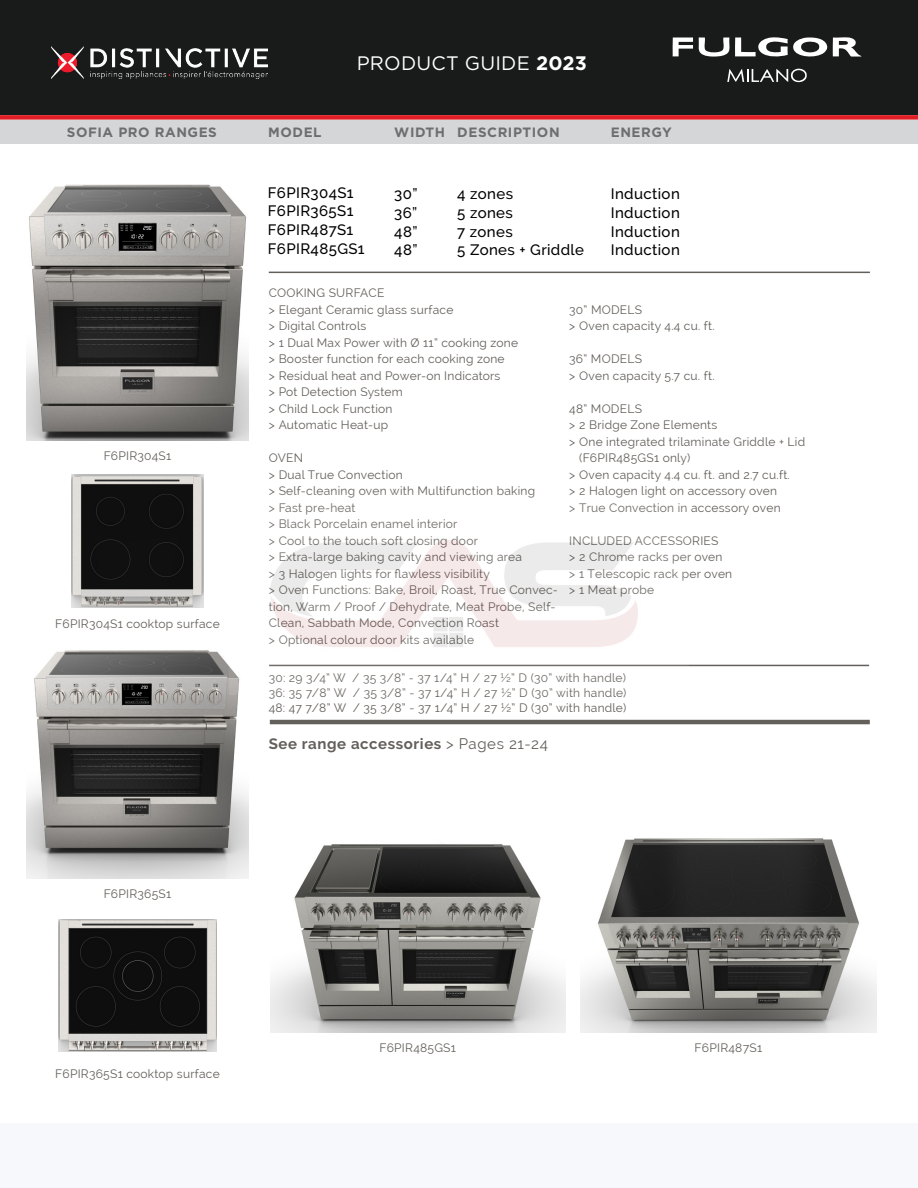
<style>
.page{position:relative;width:918px;height:1188px;background:#fff}
.page>*{position:absolute;margin:0;border:0;box-sizing:border-box;transform-origin:0 0}
.t1{font:19.5px "Gotham";letter-spacing:.01em;color:#fff}
.t2{font:500 15px/18.8px "Raleway";letter-spacing:.025em;color:#000}
.t3{font:700 15px "Raleway";letter-spacing:.04em;color:#635f5a}
.t4{font:700 13.5px "Gotham";letter-spacing:.04em;color:#6d6e71}
.t5{font:12px/16.5px "Raleway";letter-spacing:.02em;color:#635f5a}
.s1{font-weight:700}
.s2{font-weight:400}
</style>
<div class="page">
<div style="left:0;top:0;width:918px;height:115px;background:#191a1a"></div>
<div style="left:0;top:115px;width:918px;height:5px;background:#df1e26"></div>
<div style="left:0;top:120px;width:918px;height:24px;background:#d4d6d7"></div>
<div style="left:0;top:1124px;width:918px;height:64px;background:#f7f8fc"></div>
<img style="left:51px;top:46px;width:216px;height:32px">
<svg style="left:672px;top:37px;width:189px;height:20px"></svg>
<svg style="left:727px;top:68px;width:80px;height:15px"></svg>
<img style="left:26px;top:650px;width:223px;height:229px">
<img style="left:581px;top:838px;width:295px;height:195px">
<img style="left:270px;top:844px;width:295px;height:189px">
<hr style="left:269px;top:272px;width:601px;height:1px;background:#635f5a">
<hr style="left:270px;top:720px;width:600px;height:4px;background:#635f5a">
<hr style="left:269px;top:665px;width:600px;height:1px;background:#635f5a">
<img style="left:72px;top:475px;width:131px;height:132px">
<img style="left:26px;top:184px;width:223px;height:256px">
<img style="left:58px;top:919px;width:159px;height:133px">
<img style="left:230px;top:540px;width:458px;height:154px">
<h1 class="t1" style="left:357px;top:51px;width:232px">PRODUCT GUIDE <span class="s1">2023</span></h1>
<p class="t4" style="left:67px;top:123px;width:151px">SOFIA PRO RANGES</p>
<p class="t4" style="left:268px;top:123px;width:55px">MODEL</p>
<p class="t4" style="left:394px;top:123px;width:167px">WIDTH DESCRIPTION</p>
<p class="t4" style="left:611px;top:123px;width:63px">ENERGY</p>
<p class="t5" style="left:104px;top:448px;width:69px">F6PIR304S1</p>
<p class="t5" style="left:55px;top:615px;width:166px">F6PIR304S1 cooktop surface</p>
<p class="t2" style="left:268px;top:183px;width:98px">F6PIR304S1<br>F6PIR365S1<br>F6PIR487S1<br>F6PIR485GS1</p>
<p class="t2" style="left:394px;top:184px;width:25px;text-align:justify">30” 36” 48” 48”</p>
<p class="t2" style="left:457px;top:184px;width:128px">4 zones<br>5 zones<br>7 zones<br>5 Zones + Griddle</p>
<p class="t2" style="left:611px;top:184px;width:71px;text-align:justify">Induction Induction Induction Induction</p>
<p class="t5" style="left:269px;top:285px;width:251px">COOKING SURFACE<br>&gt; Elegant Ceramic glass surface<br>&gt; Digital Controls<br>&gt; 1 Dual Max Power with Ø 11” cooking zone &gt; Booster function for each cooking zone<br>&gt; Residual heat and Power-on Indicators<br>&gt; Pot Detection System<br>&gt; Child Lock Function<br>&gt; Automatic Heat-up</p>
<p class="t5" style="left:269px;top:450px;width:291px">OVEN<br>&gt; Dual True Convection<br>&gt; Self-cleaning oven with Multifunction baking<br>&gt; Fast pre-heat<br>&gt; Black Porcelain enamel interior<br>&gt; Cool to the touch soft closing door<br>&gt; Extra-large baking cavity and viewing area<br>&gt; 3 Halogen lights for flawless visibility<br>&gt; Oven Functions: Bake, Broil, Roast, True Convec&shy;tion, Warm / Proof / Dehydrate, Meat Probe, Self-Clean, Sabbath Mode, Convection Roast<br>&gt; Optional colour door kits available</p>
<p class="t5" style="left:569px;top:301px;width:147px">30” MODELS<br>&gt; Oven capacity 4.4 cu. ft.</p>
<p class="t5" style="left:569px;top:351px;width:147px">36” MODELS<br>&gt; Oven capacity 5.7 cu. ft.</p>
<p class="t5" style="left:569px;top:400px;width:74px">48” MODELS</p>
<p class="t5" style="left:569px;top:417px;width:150px">&gt; 2 Bridge Zone Elements</p>
<p class="t5" style="left:569px;top:433px;width:237px">&gt; One integrated trilaminate Griddle + Lid</p>
<p class="t5" style="left:579px;top:450px;width:113px">(F6PIR485GS1 only)</p>
<p class="t5" style="left:569px;top:466px;width:222px">&gt; Oven capacity 4.4 cu. ft. and 2.7 cu.ft.</p>
<p class="t5" style="left:569px;top:483px;width:209px">&gt; 2 Halogen light on accessory oven</p>
<p class="t5" style="left:569px;top:499px;width:213px">&gt; True Convection in accessory oven</p>
<p class="t5" style="left:569px;top:532px;width:164px">INCLUDED ACCESSORIES<br>&gt; 2 Chrome racks per oven<br>&gt; 1 Telescopic rack per oven &gt; 1 Meat probe</p>
<p class="t5" style="left:269px;top:670px;width:359px;line-height:15px;text-align:justify">30: 29 3/4” W / 35 3/8” - 37 1/4” H / 27 ½” D (30” with handle)<br>36: 35 7/8” W / 35 3/8” - 37 1/4” H / 27 ½” D (30” with handle)<br>48: 47 7/8” W / 35 3/8” - 37 1/4” H / 27 ½” D (30” with handle)</p>
<p class="t3" style="left:269px;top:735px;width:281px">See range accessories <span class="s2">&gt; Pages 21-24</span></p>
<p class="t5" style="left:104px;top:885px;width:69px">F6PIR365S1</p>
<p class="t5" style="left:55px;top:1065px;width:166px">F6PIR365S1 cooktop surface</p>
<p class="t5" style="left:379px;top:1039px;width:78px">F6PIR485GS1</p>
<p class="t5" style="left:695px;top:1039px;width:69px">F6PIR487S1</p>
</div>
